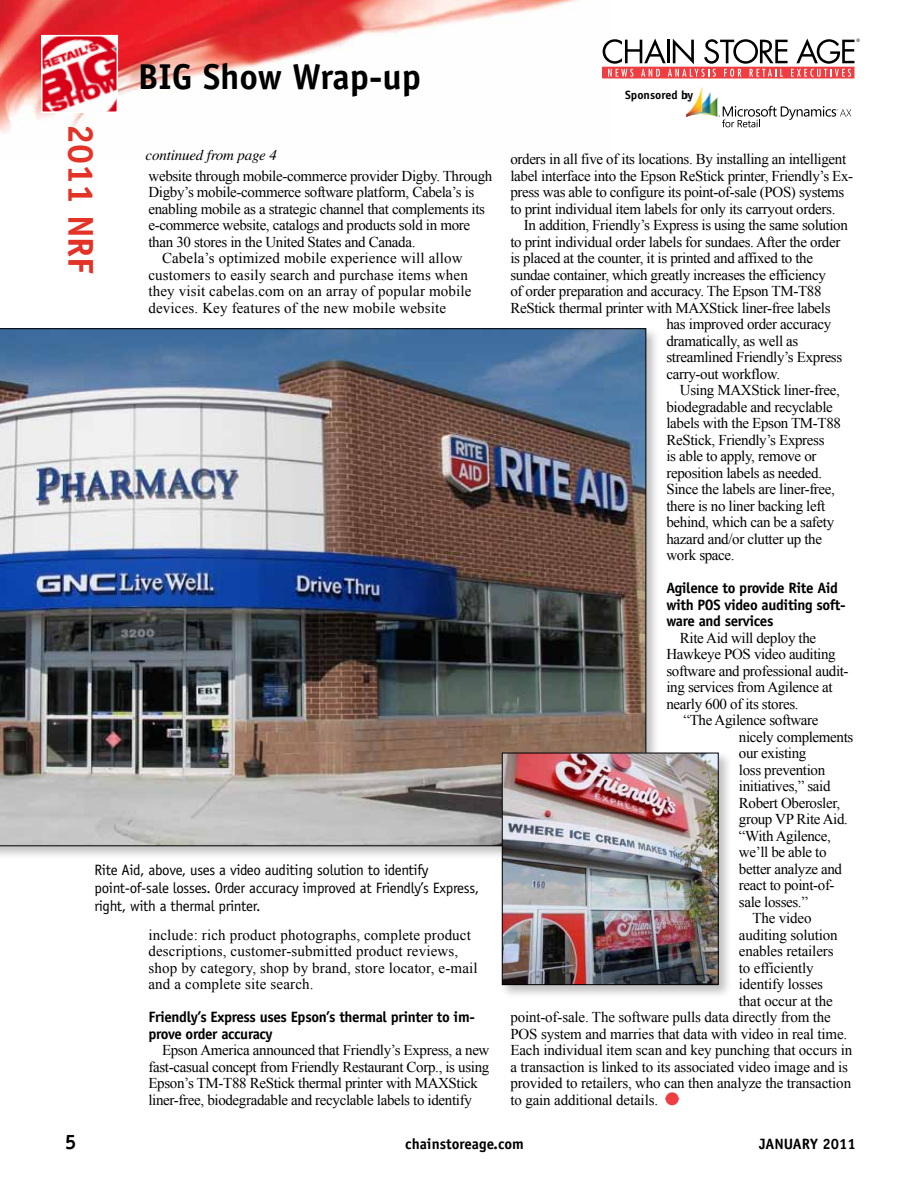
<style>
.page{position:relative;width:918px;height:1188px;background:#fff}
.page>*{position:absolute;margin:0;border:0;box-sizing:border-box;transform-origin:0 0}
.t1{font:700 36px "Officina Sans Std";color:#000}
.t2{font:700 36px "Officina Sans Std";color:#e33226}
.t3{font:700 21px "Officina Sans Std";color:#000}
.t4{font:15px/16.5px "Times New Roman";letter-spacing:-.025em;color:#000}
.t5{font:15px/16.5px "Times New Roman";letter-spacing:.01em;color:#000}
.t6{font:15px/18px "Officina Sans Std";letter-spacing:-.02em;color:#000}
.t7{font:700 15px/16.5px "Officina Sans Std";letter-spacing:-.025em;color:#000}
.t8{font:700 15px "Officina Sans Std";color:#000}
.t9{font:italic 15px "Times";letter-spacing:-.01em;color:#000}
.t10{font:700 12px "Officina Sans Std";color:#000}
.s1{color:#ef3e42}
</style>
<div class="page">
<img style="left:0;top:0;width:612px;height:133px">
<svg style="left:665px;top:1098px;width:14px;height:1px"></svg>
<svg style="left:686px;top:87px;width:165px;height:40px"></svg>
<img style="left:44px;top:38px;width:71px;height:72px">
<div style="left:41px;top:35px;width:77px;height:78px;border:2px solid #fff"></div>
<div style="left:603px;top:67px;width:251px;height:11px;border:1px solid #ef3e42"></div>
<svg style="left:603px;top:39px;width:257px;height:38px"></svg>
<div style="left:0;top:326px;width:661px;height:534px;background:#000;opacity:.25"></div>
<img style="left:0;top:328px;width:646px;height:518px">
<div style="left:500px;top:750px;width:233px;height:249px;background:#000;opacity:.25"></div>
<img style="left:504px;top:755px;width:213px;height:228px">
<div style="left:502px;top:753px;width:217px;height:232px;border:1px solid #000"></div>
<h1 class="t2" style="left:103px;top:124px;width:152px;rotate:90deg">2011 NRF</h1>
<h1 class="t1" style="left:138px;top:55px;width:285px">BIG Show Wrap-up</h1>
<p class="t9" style="left:146px;top:147px;width:133px">continued from page 4</p>
<p class="t4" style="left:148px;top:167px;width:345px">website through mobile-commerce provider Digby. Through</p>
<p class="t4" style="left:148px;top:184px;width:327px">Digby’s mobile-commerce software platform, Cabela’s is</p>
<p class="t4" style="left:148px;top:200px;width:338px">enabling mobile as a strategic channel that complements its</p>
<p class="t4" style="left:148px;top:217px;width:323px">e-commerce website, catalogs and products sold in more</p>
<p class="t4" style="left:148px;top:233px;width:269px">than 30 stores in the United States and Canada.</p>
<p class="t5" style="left:162px;top:250px;width:302px">Cabela’s optimized mobile experience will allow</p>
<p class="t5" style="left:148px;top:266px;width:321px">customers to easily search and purchase items when</p>
<p class="t5" style="left:148px;top:283px;width:325px">they visit cabelas.com on an array of popular mobile</p>
<p class="t5" style="left:148px;top:299px;width:299px">devices. Key features of the new mobile website</p>
<p class="t6" style="left:94px;top:861px;width:386px">Rite Aid, above, uses a video auditing solution to identify point-of-sale losses. Order accuracy improved at Friendly’s Express, right, with a thermal printer.</p>
<p class="t5" style="left:148px;top:926px;width:331px">include: rich product photographs, complete product descriptions, customer-submitted product reviews, shop by category, shop by brand, store locator, e-mail and a complete site search.</p>
<p class="t7" style="left:148px;top:1009px;width:328px">Friendly’s Express uses Epson’s thermal printer to im&shy;prove order accuracy</p>
<p class="t4" style="left:149px;top:1042px;width:342px;text-indent:14px">Epson America announced that Friendly’s Express, a new fast-casual concept from Friendly Restaurant Corp., is using Epson’s TM-T88 ReStick thermal printer with MAXStick liner-free, biodegradable and recyclable labels to identify</p>
<p class="t10" style="left:625px;top:87px;width:70px">Sponsored by</p>
<p class="t4" style="left:510px;top:151px;width:344px">orders in all five of its locations. By installing an intelligent label interface into the Epson ReStick printer, Friendly’s Ex&shy;press was able to configure its point-of-sale (POS) systems to print individual item labels for only its carryout orders.</p>
<p class="t4" style="left:524px;top:217px;width:326px">In addition, Friendly’s Express is using the same solution</p>
<p class="t4" style="left:510px;top:233px;width:332px">to print individual order labels for sundaes. After the order</p>
<p class="t4" style="left:510px;top:250px;width:304px">is placed at the counter, it is printed and affixed to the</p>
<p class="t4" style="left:510px;top:266px;width:317px">sundae container, which greatly increases the efficiency</p>
<p class="t4" style="left:510px;top:283px;width:313px">of order preparation and accuracy. The Epson TM-T88</p>
<p class="t4" style="left:510px;top:299px;width:322px">ReStick thermal printer with MAXStick liner-free labels</p>
<p class="t4" style="left:666px;top:316px;width:166px">has improved order accuracy</p>
<p class="t4" style="left:666px;top:332px;width:133px">dramatically, as well as</p>
<p class="t4" style="left:666px;top:349px;width:177px">streamlined Friendly’s Express</p>
<p class="t4" style="left:666px;top:365px;width:115px">carry-out workflow.</p>
<p class="t4" style="left:680px;top:382px;width:161px">Using MAXStick liner-free,</p>
<p class="t4" style="left:666px;top:398px;width:168px">biodegradable and recyclable</p>
<p class="t4" style="left:666px;top:415px;width:176px">labels with the Epson TM-T88</p>
<p class="t4" style="left:666px;top:431px;width:160px">ReStick, Friendly’s Express</p>
<p class="t4" style="left:666px;top:448px;width:152px">is able to apply, remove or</p>
<p class="t4" style="left:666px;top:464px;width:157px">reposition labels as needed.</p>
<p class="t4" style="left:666px;top:481px;width:170px">Since the labels are liner-free,</p>
<p class="t4" style="left:666px;top:497px;width:160px">there is no liner backing left</p>
<p class="t4" style="left:666px;top:514px;width:169px">behind, which can be a safety</p>
<p class="t4" style="left:666px;top:530px;width:157px">hazard and/or clutter up the</p>
<p class="t4" style="left:666px;top:547px;width:70px">work space.</p>
<p class="t7" style="left:666px;top:580px;width:181px">Agilence to provide Rite Aid with POS video auditing soft&shy;ware and services</p>
<p class="t4" style="left:680px;top:629px;width:138px">Rite Aid will deploy the</p>
<p class="t4" style="left:666px;top:646px;width:171px">Hawkeye POS video auditing</p>
<p class="t4" style="left:666px;top:662px;width:184px">software and professional audit-</p>
<p class="t4" style="left:666px;top:679px;width:168px">ing services from Agilence at</p>
<p class="t4" style="left:666px;top:695px;width:134px">nearly 600 of its stores.</p>
<p class="t4" style="left:683px;top:712px;width:137px">“The Agilence software</p>
<p class="t4" style="left:739px;top:728px;width:116px">nicely complements</p>
<p class="t4" style="left:739px;top:745px;width:69px">our existing</p>
<p class="t4" style="left:739px;top:761px;width:88px">loss prevention</p>
<p class="t4" style="left:739px;top:778px;width:93px">initiatives,” said</p>
<p class="t4" style="left:739px;top:794px;width:103px">Robert Oberosler,</p>
<p class="t4" style="left:739px;top:811px;width:111px">group VP Rite Aid.</p>
<p class="t4" style="left:739px;top:827px;width:94px">“With Agilence,</p>
<p class="t4" style="left:739px;top:844px;width:89px">we’ll be able to</p>
<p class="t4" style="left:739px;top:860px;width:105px">better analyze and</p>
<p class="t4" style="left:739px;top:877px;width:97px">react to point-of-</p>
<p class="t4" style="left:739px;top:893px;width:71px">sale losses.”</p>
<p class="t4" style="left:752px;top:910px;width:61px">The video</p>
<p class="t4" style="left:739px;top:926px;width:100px">auditing solution</p>
<p class="t4" style="left:739px;top:943px;width:96px">enables retailers</p>
<p class="t4" style="left:739px;top:959px;width:76px">to efficiently</p>
<p class="t4" style="left:739px;top:976px;width:86px">identify losses</p>
<p class="t4" style="left:739px;top:992px;width:95px">that occur at the</p>
<p class="t4" style="left:510px;top:1009px;width:322px">point-of-sale. The software pulls data directly from the</p>
<p class="t4" style="left:510px;top:1025px;width:338px">POS system and marries that data with video in real time.</p>
<p class="t4" style="left:510px;top:1042px;width:343px">Each individual item scan and key punching that occurs in</p>
<p class="t4" style="left:510px;top:1058px;width:339px">a transaction is linked to its associated video image and is</p>
<p class="t4" style="left:510px;top:1075px;width:342px">provided to retailers, who can then analyze the transaction</p>
<p class="t4" style="left:510px;top:1091px;width:171px">to gain additional details. <span class="s1">●</span></p>
<h2 class="t3" style="left:65px;top:1128px;width:13px">5</h2>
<p class="t8" style="left:405px;top:1134px;width:120px">chainstoreage.com</p>
<p class="t8" style="left:759px;top:1134px;width:98px">JANUARY 2011</p>
</div>
